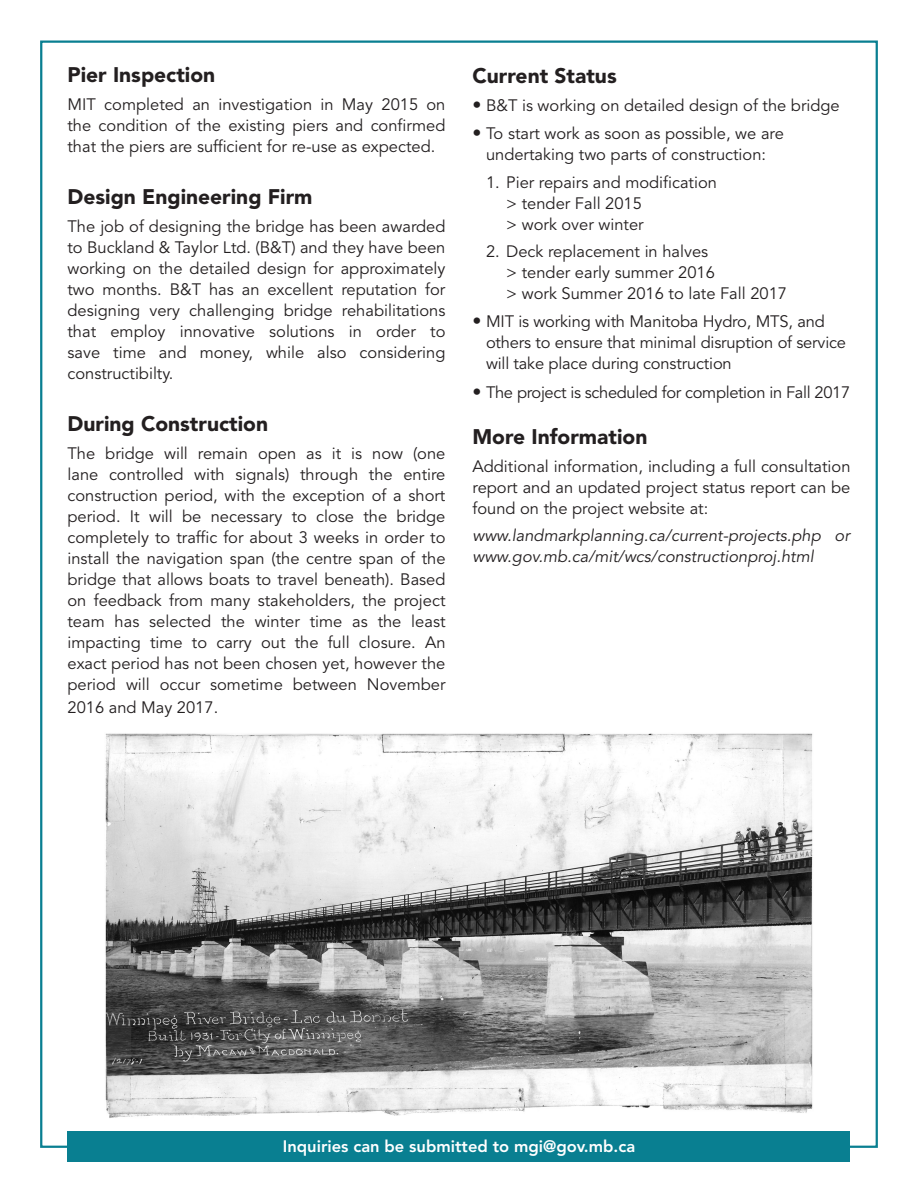
<style>
.page{position:relative;width:918px;height:1188px;background:#fff}
.page>*{position:absolute;margin:0;border:0;box-sizing:border-box;transform-origin:0 0}
.Heading{font:900 21px "Avenir LT Std";color:#231f20}
.Body_Text{font:16.5px/21px "Avenir LT Std";color:#231f20;text-align:justify}
.Bullet{font:16.5px/21px "Avenir LT Std";letter-spacing:-.01em;color:#231f20;text-align:center}
.numbered{font:16.5px/21px "Avenir LT Std";color:#231f20}
.Body_Text-2{font:italic 16.5px "Avenir LT Std";color:#231f20}
.Heading-2{font:800 16.5px "Avenir LT Std";color:#fff}
.s1{font-size:18px}
</style>
<div class="page">
<div style="left:68px;top:1131px;width:782px;height:30px;background:#097f91"></div>
<img style="left:105px;top:733px;width:708px;height:385px">
<p class="Heading" style="left:68px;top:62px;width:149px">Pier Inspection</p>
<p class="Body_Text" style="left:68px;top:94px;width:380px">MIT completed an investigation in May 2015 on the condition of the existing piers and confirmed that the piers are sufficient for re-use as expected.</p>
<p class="Heading" style="left:68px;top:184px;width:247px">Design Engineering Firm</p>
<p class="Body_Text" style="left:68px;top:216px;width:380px">The job of designing the bridge has been awarded to Buckland &amp; Taylor Ltd. (B&amp;T) and they have been working on the detailed design for approximately two months. B&amp;T has an excellent reputation for designing very challenging bridge rehabilitations that employ innovative solutions in order to save time and money, while also considering constructibilty.</p>
<p class="Heading" style="left:68px;top:411px;width:202px">During Construction</p>
<p class="Body_Text" style="left:68px;top:443px;width:380px">The bridge will remain open as it is now (one lane controlled with signals) through the entire construction period, with the exception of a short period. It will be necessary to close the bridge completely to traffic for about 3 weeks in order to install the navigation span (the centre span of the bridge that allows boats to travel beneath). Based on feedback from many stakeholders, the project team has selected the winter time as the least impacting time to carry out the full closure. An exact period has not been chosen yet, however the period will occur sometime between November</p>
<p class="Body_Text" style="left:68px;top:697px;width:152px">2016 and May 2017.</p>
<p class="Heading" style="left:472px;top:63px;width:146px">Current Status</p>
<p class="Bullet" style="left:472px;top:95px;width:369px"><span class="s1">•</span> B&amp;T is working on detailed design of the bridge</p>
<p class="Bullet" style="left:472px;top:123px;width:313px"><span class="s1">•</span> To start work as soon as possible, we are undertaking two parts of construction:</p>
<p class="numbered" style="left:506px;top:172px;width:212px;text-indent:-20px">1. Pier repairs and modification &gt; tender Fall 2015<br>&gt; work over winter</p>
<p class="numbered" style="left:506px;top:242px;width:282px;text-indent:-20px">2. Deck replacement in halves<br>&gt; tender early summer 2016<br>&gt; work Summer 2016 to late Fall 2017</p>
<p class="Bullet" style="left:486px;top:311px;width:362px;text-align:left;text-indent:-14px"><span class="s1">•</span> MIT is working with Manitoba Hydro, MTS, and others to ensure that minimal disruption of service will take place during construction</p>
<p class="Bullet" style="left:472px;top:383px;width:379px"><span class="s1">•</span> The project is scheduled for completion in Fall 2017</p>
<p class="Heading" style="left:472px;top:424px;width:176px">More Information</p>
<p class="Body_Text" style="left:472px;top:456px;width:380px">Additional information, including a full consultation report and an updated project status report can be found on the project website at:</p>
<p class="Body_Text-2" style="left:472px;top:526px;width:379px">www.landmarkplanning.ca/current-projects.php or</p>
<p class="Body_Text-2" style="left:472px;top:547px;width:343px">www.gov.mb.ca/mit/wcs/constructionproj.html</p>
<p class="Heading-2" style="left:283px;top:1137px;width:354px">Inquiries can be submitted to mgi@gov.mb.ca</p>
</div>
